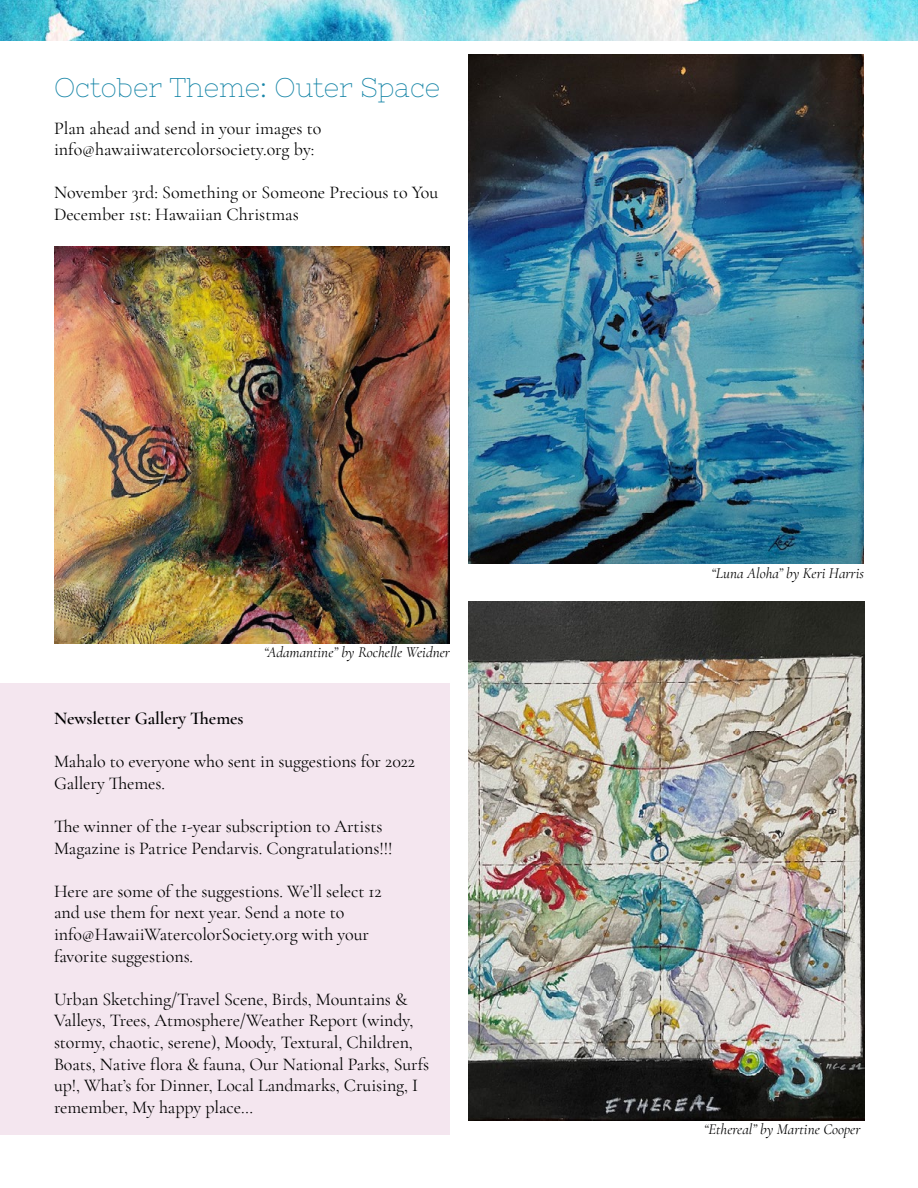
<style>
.page{position:relative;width:918px;height:1188px;background:#fff}
.page>*{position:absolute;margin:0;border:0;box-sizing:border-box;transform-origin:0 0}
.t1{font:27px "Nixie One";color:#1685a7}
.t2{font:18px/21.6px "Cormorant Garamond";letter-spacing:-.005em;color:#000}
.t3{font:600 18px "Cormorant Garamond";letter-spacing:-.005em;color:#000}
.t4{font:italic 15px "Cormorant Garamond";color:#000}
</style>
<div class="page">
<img style="left:0;top:0;width:918px;height:40px">
<div style="left:0;top:683px;width:450px;height:451px;background:#f4e6ef"></div>
<img style="left:54px;top:247px;width:396px;height:396px">
<img style="left:468px;top:602px;width:396px;height:518px">
<img style="left:468px;top:54px;width:396px;height:510px">
<h1 class="t1" style="left:54px;top:72px;width:388px">October Theme: Outer Space</h1>
<p class="t2" style="left:54px;top:117px;width:269px">Plan ahead and send in your images to info@hawaiiwatercolorsociety.org by:</p>
<p class="t2" style="left:54px;top:182px;width:386px">November 3rd: Something or Someone Precious to You<br>December 1st: Hawaiian Christmas</p>
<p class="t4" style="left:264px;top:643px;width:187px">“Adamantine” by Rochelle Weidner</p>
<p class="t3" style="left:54px;top:707px;width:191px">Newsletter Gallery Themes</p>
<p class="t2" style="left:54px;top:751px;width:363px">Mahalo to everyone who sent in suggestions for 2022<br>Gallery Themes.</p>
<p class="t2" style="left:54px;top:815px;width:340px">The winner of the 1-year subscription to Artists<br>Magazine is Patrice Pendarvis. Congratulations!!!</p>
<p class="t2" style="left:54px;top:880px;width:329px">Here are some of the suggestions. We’ll select 12 and use them for next year. Send a note to info@HawaiiWatercolorSociety.org with your favorite suggestions.</p>
<p class="t2" style="left:54px;top:988px;width:377px">Urban Sketching/Travel Scene, Birds, Mountains &amp; Valleys, Trees, Atmosphere/Weather Report (windy, stormy, chaotic, serene), Moody, Textural, Children, Boats, Native flora &amp; fauna, Our National Parks, Surfs up!, What’s for Dinner, Local Landmarks, Cruising, I remember, My happy place…</p>
<p class="t4" style="left:711px;top:564px;width:154px">“Luna Aloha” by Keri Harris</p>
<p class="t4" style="left:704px;top:1120px;width:158px">“Ethereal” by Martine Cooper</p>
</div>
